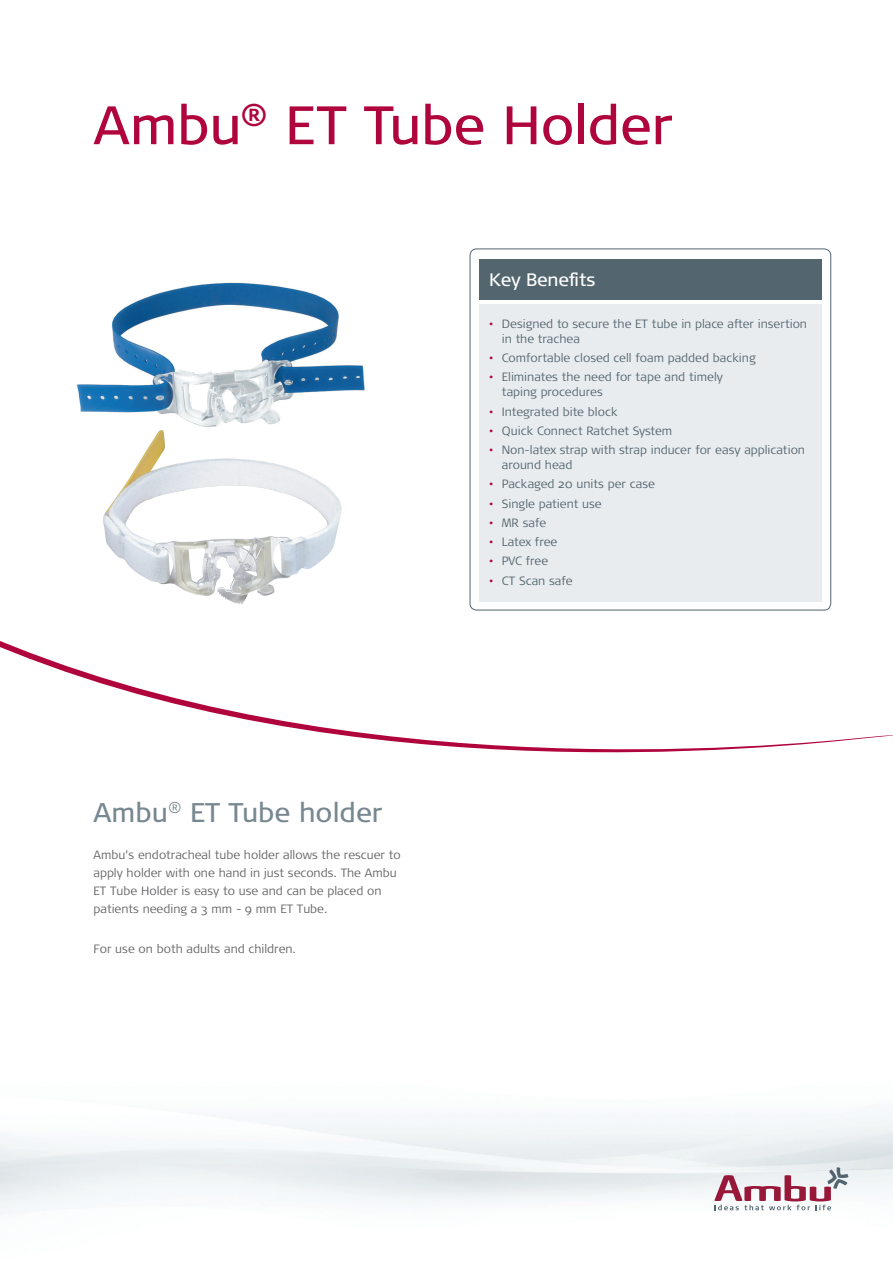
<style>
.page{position:relative;width:893px;height:1263px;background:#fff}
.page>*{position:absolute;margin:0;border:0;box-sizing:border-box;transform-origin:0 0}
.t1{font:54px "Signa OT";letter-spacing:-.01em;color:#b0043d}
.t2{font:27px "Signa OT";color:#778891}
.t3{font:18px "Signa OT";letter-spacing:-.01em;color:#fff}
.t4{font:300 12px/15px "Signa OT";color:#53656e}
.t5{font:300 12px/18px "Signa OT";color:#636366}
.s1{color:#b0043d}
</style>
<div class="page">
<svg style="left:0;top:641px;width:893px;height:111px"></svg>
<img style="left:0;top:1112px;width:893px;height:103px">
<svg style="left:714px;top:1167px;width:134px;height:43px"></svg>
<div style="left:470px;top:249px;width:361px;height:361px;border:1px solid #53656e;border-radius:7px"></div>
<div style="left:479px;top:304px;width:342px;height:297px;background:#e9ecef"></div>
<div style="left:479px;top:259px;width:342px;height:41px;background:#53656e"></div>
<img style="left:76px;top:282px;width:289px;height:145px">
<img style="left:103px;top:430px;width:239px;height:175px">
<h1 class="t1" style="left:94px;top:94px;width:581px">Ambu<sup>®</sup> ET Tube Holder</h1>
<h3 class="t3" style="left:489px;top:269px;width:108px">Key Benefits</h3>
<h2 class="t2" style="left:94px;top:797px;width:291px">Ambu<sup>®</sup> ET Tube holder</h2>
<p class="t5" style="left:94px;top:846px;width:309px">Ambu’s endotracheal tube holder allows the rescuer to apply holder with one hand in just seconds. The Ambu ET Tube Holder is easy to use and can be placed on patients needing a 3 mm - 9 mm ET Tube.</p>
<p class="t5" style="left:94px;top:940px;width:204px">For use on both adults and children.</p>
<p class="t4" style="left:502px;top:316px;width:307px;text-indent:-13px"><span class="s1">•</span> Designed to secure the ET tube in place after insertion in the trachea</p>
<p class="t4" style="left:489px;top:350px;width:268px"><span class="s1">•</span> Comfortable closed cell foam padded backing</p>
<p class="t4" style="left:502px;top:370px;width:223px;text-indent:-13px"><span class="s1">•</span> Eliminates the need for tape and timely taping procedures</p>
<p class="t4" style="left:489px;top:404px;width:130px"><span class="s1">•</span> Integrated bite block</p>
<p class="t4" style="left:489px;top:423px;width:185px"><span class="s1">•</span> Quick Connect Ratchet System</p>
<p class="t4" style="left:502px;top:442px;width:305px;text-indent:-13px"><span class="s1">•</span> Non-latex strap with strap inducer for easy application around head</p>
<p class="t4" style="left:489px;top:477px;width:167px"><span class="s1">•</span> Packaged 20 units per case</p>
<p class="t4" style="left:489px;top:496px;width:114px"><span class="s1">•</span> Single patient use</p>
<p class="t4" style="left:489px;top:515px;width:59px"><span class="s1">•</span> MR safe</p>
<p class="t4" style="left:489px;top:534px;width:70px"><span class="s1">•</span> Latex free</p>
<p class="t4" style="left:489px;top:554px;width:61px"><span class="s1">•</span> PVC free</p>
<p class="t4" style="left:489px;top:573px;width:85px"><span class="s1">•</span> CT Scan safe</p>
</div>
